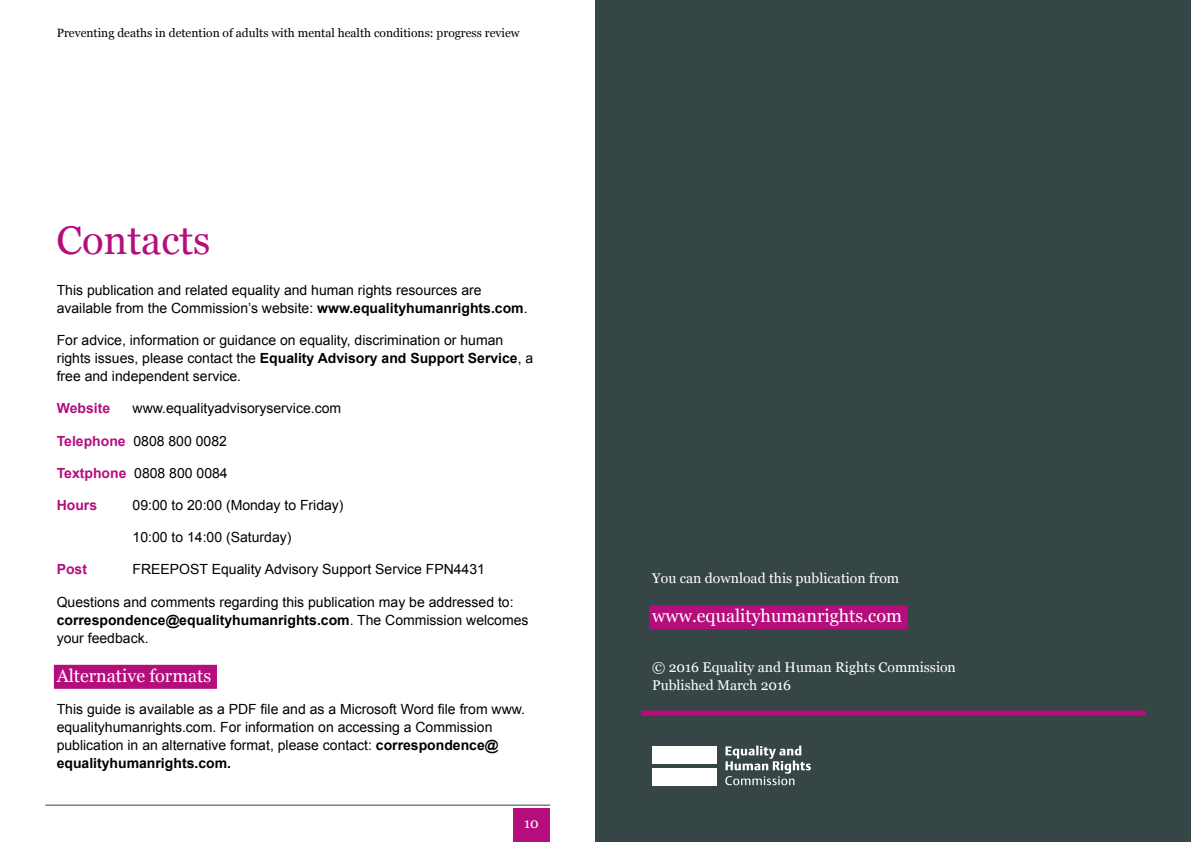
<style>
.page{position:relative;width:1191px;height:842px;background:#fff}
.page>*{position:absolute;margin:0;border:0;box-sizing:border-box;transform-origin:0 0}
.t1{font:40px "Georgia";color:#b50e7c}
.t2{font:18px "Georgia";color:#fff}
.t3{font:14px/18px "Arial";color:#000}
.t4{font:14px/18px "Georgia";color:#fff}
.t5{font:700 14px "Arial";color:#b50e7c}
.t6{font:12px "Georgia";color:#000}
.s1{font-weight:700}
.s2{font-weight:700;color:#b50e7c}
</style>
<div class="page">
<hr style="left:45px;top:805px;width:505px;height:1px;background:#364546">
<div style="left:513px;top:809px;width:37px;height:33px;background:#b50e7c"></div>
<div style="left:54px;top:665px;width:163px;height:24px;background:#b50e7c"></div>
<div style="left:595px;top:0;width:596px;height:842px;background:#364546"></div>
<div style="left:649px;top:605px;width:258px;height:24px;background:#b50e7c"></div>
<div style="left:641px;top:710px;width:504px;height:5px;background:#b50e7c"></div>
<div style="left:652px;top:746px;width:65px;height:18px;background:#fff"></div>
<div style="left:652px;top:768px;width:65px;height:17px;background:#fff"></div>
<svg style="left:725px;top:746px;width:86px;height:39px"></svg>
<p class="t6" style="left:57px;top:25px;width:464px">Preventing deaths in detention of adults with mental health conditions: progress review</p>
<h1 class="t1" style="left:56px;top:211px;width:156px">Contacts</h1>
<p class="t3" style="left:57px;top:281px;width:472px">This publication and related equality and human rights resources are available from the Commission’s website: <span class="s1">www.equalityhumanrights.com</span>.</p>
<p class="t3" style="left:57px;top:331px;width:478px">For advice, information or guidance on equality, discrimination or human rights issues, please contact the <span class="s1">Equality Advisory and Support Service</span>, a free and independent service.</p>
<p class="t5" style="left:57px;top:399px;width:55px">Website</p>
<p class="t3" style="left:133px;top:400px;width:210px">www.equalityadvisoryservice.com</p>
<p class="t3" style="left:57px;top:432px;width:172px"><span class="s2">Telephone</span> 0808 800 0082</p>
<p class="t3" style="left:57px;top:464px;width:172px"><span class="s2">Textphone</span> 0808 800 0084</p>
<p class="t5" style="left:57px;top:496px;width:42px">Hours</p>
<p class="t3" style="left:133px;top:496px;width:212px">09:00 to 20:00 (Monday to Friday)</p>
<p class="t3" style="left:133px;top:528px;width:160px">10:00 to 14:00 (Saturday)</p>
<p class="t5" style="left:57px;top:560px;width:32px">Post</p>
<p class="t3" style="left:133px;top:561px;width:354px">FREEPOST Equality Advisory Support Service FPN4431</p>
<p class="t3" style="left:57px;top:593px;width:473px">Questions and comments regarding this publication may be addressed to: <span class="s1">correspondence@equalityhumanrights.com</span>. The Commission welcomes your feedback.</p>
<p class="t2" style="left:57px;top:662px;width:156px">Alternative formats</p>
<p class="t3" style="left:57px;top:700px;width:470px">This guide is available as a PDF file and as a Microsoft Word file from www. equalityhumanrights.com. For information on accessing a Commission publication in an alternative format, please contact: <span class="s1">correspondence@ equalityhumanrights.com.</span></p>
<p class="t4" style="left:524px;top:813px;width:16px">10</p>
<p class="t4" style="left:652px;top:568px;width:249px">You can download this publication from</p>
<p class="t2" style="left:652px;top:603px;width:251px">www.equalityhumanrights.com</p>
<p class="t4" style="left:652px;top:658px;width:305px">© 2016 Equality and Human Rights Commission<br>Published March 2016</p>
</div>
